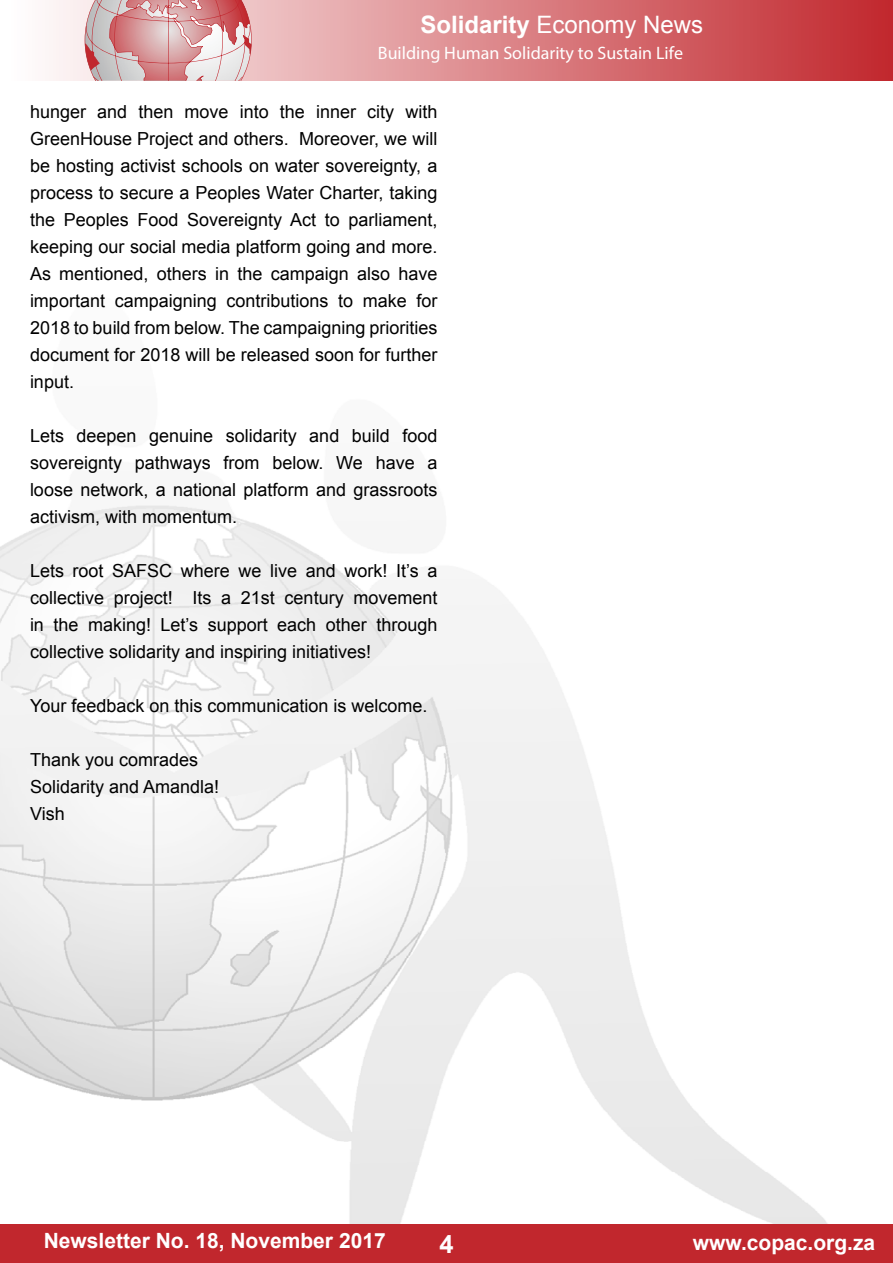
<style>
.page{position:relative;width:893px;height:1263px;background:#fff}
.page>*{position:absolute;margin:0;border:0;box-sizing:border-box;transform-origin:0 0}
.t1{font:700 25.5px "Arial";color:#fff}
.t2{font:24px "Arial";color:#fff}
.t3{font:700 21px "Arial";color:#fff}
.t4{font:18px/27px "Arial";color:#000;text-align:justify}
.t5{font:18px "Myriad Pro";color:#fff}
.s1{font-weight:700}
</style>
<div class="page">
<img style="left:0;top:505px;width:828px;height:719px">
<div style="left:0;top:1224px;width:893px;height:39px;background:#c1272d"></div>
<img style="left:53px;top:0;width:840px;height:81px">
<svg style="left:85px;top:0;width:167px;height:81px"></svg>
<h2 class="t2" style="left:420px;top:9px;width:284px"><span class="s1">Solidarity</span> Economy News</h2>
<p class="t5" style="left:378px;top:42px;width:307px">Building Human Solidarity to Sustain Life</p>
<p class="t4" style="left:30px;top:98px;width:409px">hunger and then move into the inner city with GreenHouse Project and others. Moreover, we will be hosting activist schools on water sovereignty, a process to secure a Peoples Water Charter, taking the Peoples Food Sovereignty Act to parliament, keeping our social media platform going and more.<br>As mentioned, others in the campaign also have important campaigning contributions to make for 2018 to build from below. The campaigning priorities document for 2018 will be released soon for further input.</p>
<p class="t4" style="left:30px;top:422px;width:409px">Lets deepen genuine solidarity and build food sovereignty pathways from below. We have a loose network, a national platform and grassroots activism, with momentum.</p>
<p class="t4" style="left:30px;top:557px;width:409px">Lets root SAFSC where we live and work! It’s a collective project! Its a 21st century movement in the making! Let’s support each other through collective solidarity and inspiring initiatives!</p>
<p class="t4" style="left:30px;top:692px;width:399px">Your feedback on this communication is welcome.</p>
<p class="t4" style="left:30px;top:746px;width:191px;text-align:left">Thank you comrades<br>Solidarity and Amandla!<br>Vish</p>
<p class="t3" style="left:44px;top:1227px;width:343px">Newsletter No. 18, November 2017</p>
<h1 class="t1" style="left:439px;top:1227px;width:16px">4</h1>
<p class="t3" style="left:693px;top:1229px;width:184px">www.copac.org.za</p>
</div>
